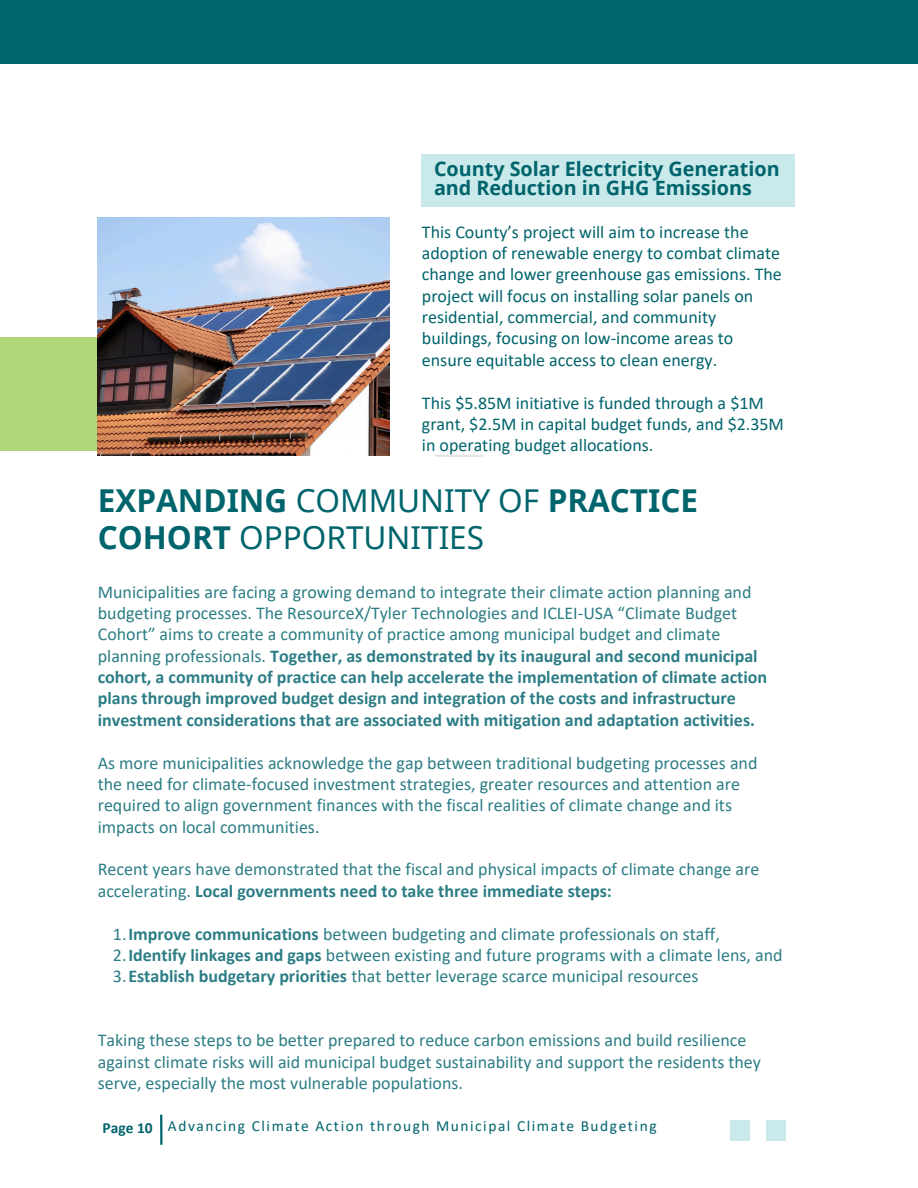
<style>
.page{position:relative;width:918px;height:1188px;background:#fff}
.page>*{position:absolute;margin:0;border:0;box-sizing:border-box;transform-origin:0 0}
.t1{font:31.5px/37.2px "Noto Sans";color:#00646c}
.t2{font:700 19.8px/19.2px "Noto Sans";color:#00646c}
.t3{font:18px/21.3px "Calibri";color:#2c7d85}
.t4{font:700 18px/21.3px "Calibri";color:#2c7d85}
.t5{font:18px/21.3px "Calibri";color:#00646c}
.t6{font:15.45px "Calibri";letter-spacing:.1em;color:#00646c}
.t7{font:700 15.45px "Calibri";color:#00646c}
.s1{font-weight:700}
.s2{font-weight:400}
</style>
<div class="page">
<div style="left:422px;top:155px;width:373px;height:52px;background:#c9e9eb"></div>
<div style="left:0;top:337px;width:177px;height:113px;background:#afd778"></div>
<div style="left:0;top:0;width:918px;height:64px;background:#00646c"></div>
<img style="left:98px;top:218px;width:291px;height:237px">
<hr style="left:435px;top:455px;width:48px;height:2px;background:#e5e4e4">
<hr style="left:160px;top:1115px;width:3px;height:30px;background:#00646c">
<div style="left:731px;top:1121px;width:19px;height:20px;background:#c9e9eb"></div>
<div style="left:766px;top:1121px;width:19px;height:20px;background:#c9e9eb"></div>
<p class="t2" style="left:434px;top:159px;width:347px">County Solar Electricity Generation and Reduction in GHG Emissions</p>
<h2 class="t5" style="left:422px;top:222px;width:361px">This County’s project will aim to increase the adoption of renewable energy to combat climate change and lower greenhouse gas emissions. The project will focus on installing solar panels on residential, commercial, and community buildings, focusing on low-income areas to ensure equitable access to clean energy.</h2>
<h3 class="t5" style="left:422px;top:393px;width:364px">This $5.85M initiative is funded through a $1M grant, $2.5M in capital budget funds, and $2.35M in operating budget allocations.</h3>
<p class="t1" style="left:98px;top:481px;width:602px"><span class="s1">EXPANDING</span> COMMUNITY OF <span class="s1">PRACTICE<br>COHORT</span> OPPORTUNITIES</p>
<h3 class="t4" style="left:98px;top:582px;width:671px"><span class="s2">Municipalities are facing a growing demand to integrate their climate action planning and budgeting processes. The ResourceX/Tyler Technologies and ICLEI-USA “Climate Budget Cohort” aims to create a community of practice among municipal budget and climate planning professionals.</span> Together, as demonstrated by its inaugural and second municipal cohort, a community of practice can help accelerate the implementation of climate action plans through improved budget design and integration of the costs and infrastructure investment considerations that are associated with mitigation and adaptation activities.</h3>
<p class="t3" style="left:98px;top:753px;width:661px">As more municipalities acknowledge the gap between traditional budgeting processes and the need for climate-focused investment strategies, greater resources and attention are required to align government finances with the fiscal realities of climate change and its impacts on local communities.</p>
<h1 class="t3" style="left:98px;top:860px;width:663px">Recent years have demonstrated that the fiscal and physical impacts of climate change are accelerating. <span class="s1">Local governments need to take three immediate steps:</span></h1>
<h3 class="t3" style="left:113px;top:924px;width:608px">1.<span class="s1">Improve communications</span> between budgeting and climate professionals on staff,</h3>
<h3 class="t3" style="left:113px;top:946px;width:671px">2.<span class="s1">Identify linkages and gaps</span> between existing and future programs with a climate lens, and</h3>
<h3 class="t3" style="left:113px;top:967px;width:587px">3.<span class="s1">Establish budgetary priorities</span> that better leverage scarce municipal resources</h3>
<p class="t3" style="left:98px;top:1031px;width:665px">Taking these steps to be better prepared to reduce carbon emissions and build resilience against climate risks will aid municipal budget sustainability and support the residents they serve, especially the most vulnerable populations.</p>
<p class="t7" style="left:103px;top:1121px;width:51px">Page 10</p>
<h3 class="t6" style="left:168px;top:1120px;width:490px">Advancing Climate Action through Municipal Climate Budgeting</h3>
</div>
